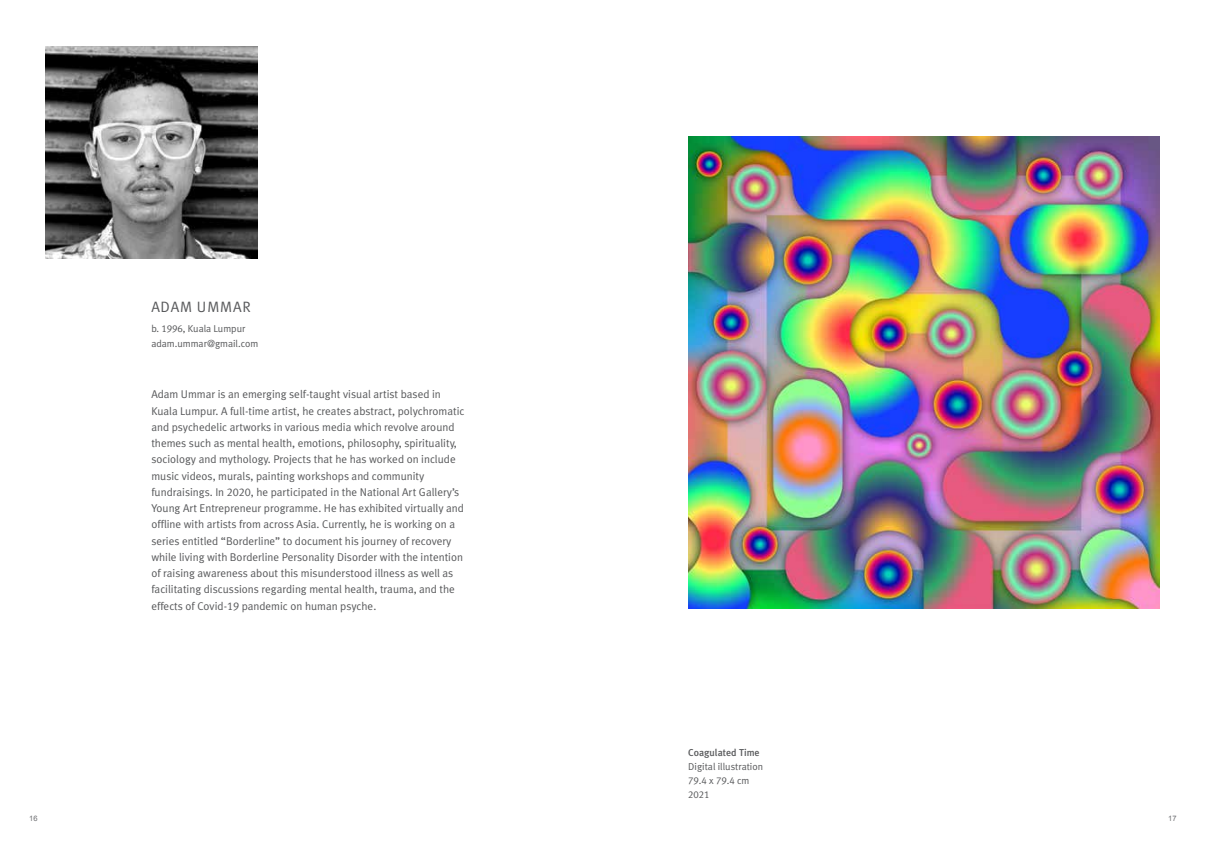
<style>
.page{position:relative;width:1205px;height:851px;background:#fff}
.page>*{position:absolute;margin:0;border:0;box-sizing:border-box;transform-origin:0 0}
.t1{font:15px "Meta Plus Lining";letter-spacing:.055em;color:#58595b}
.t2{font:11.25px/16.2px "Meta Plus Lining";color:#58595b}
.t3{font:10px/13.8px "Meta Plus Lining";color:#58595b}
.t4{font:500 10px "Meta Plus Lining";color:#58595b}
.t5{font:7.5px "Arial";color:#6d6e71}
</style>
<div class="page">
<img style="left:45px;top:46px;width:213px;height:213px">
<img style="left:688px;top:136px;width:472px;height:472px">
<h1 class="t1" style="left:151px;top:298px;width:101px">ADAM UMMAR</h1>
<p class="t3" style="left:151px;top:321px;width:109px;line-height:15px">b. 1996, Kuala Lumpur adam.ummar@gmail.com</p>
<p class="t2" style="left:151px;top:386px;width:315px">Adam Ummar is an emerging self-taught visual artist based in Kuala Lumpur. A full-time artist, he creates abstract, polychromatic and psychedelic artworks in various media which revolve around themes such as mental health, emotions, philosophy, spirituality, sociology and mythology. Projects that he has worked on include music videos, murals, painting workshops and community fundraisings. In 2020, he participated in the National Art Gallery’s Young Art Entrepreneur programme. He has exhibited virtually and offline with artists from across Asia. Currently, he is working on a series entitled “Borderline” to document his journey of recovery while living with Borderline Personality Disorder with the intention of raising awareness about this misunderstood illness as well as facilitating discussions regarding mental health, trauma, and the effects of Covid-19 pandemic on human psyche.</p>
<p class="t4" style="left:688px;top:747px;width:73px">Coagulated Time</p>
<p class="t3" style="left:688px;top:759px;width:76px">Digital illustration<br>79.4 x 79.4 cm<br>2021</p>
<p class="t5" style="left:29px;top:813px;width:10px">16</p>
<p class="t5" style="left:1168px;top:813px;width:10px">17</p>
</div>
